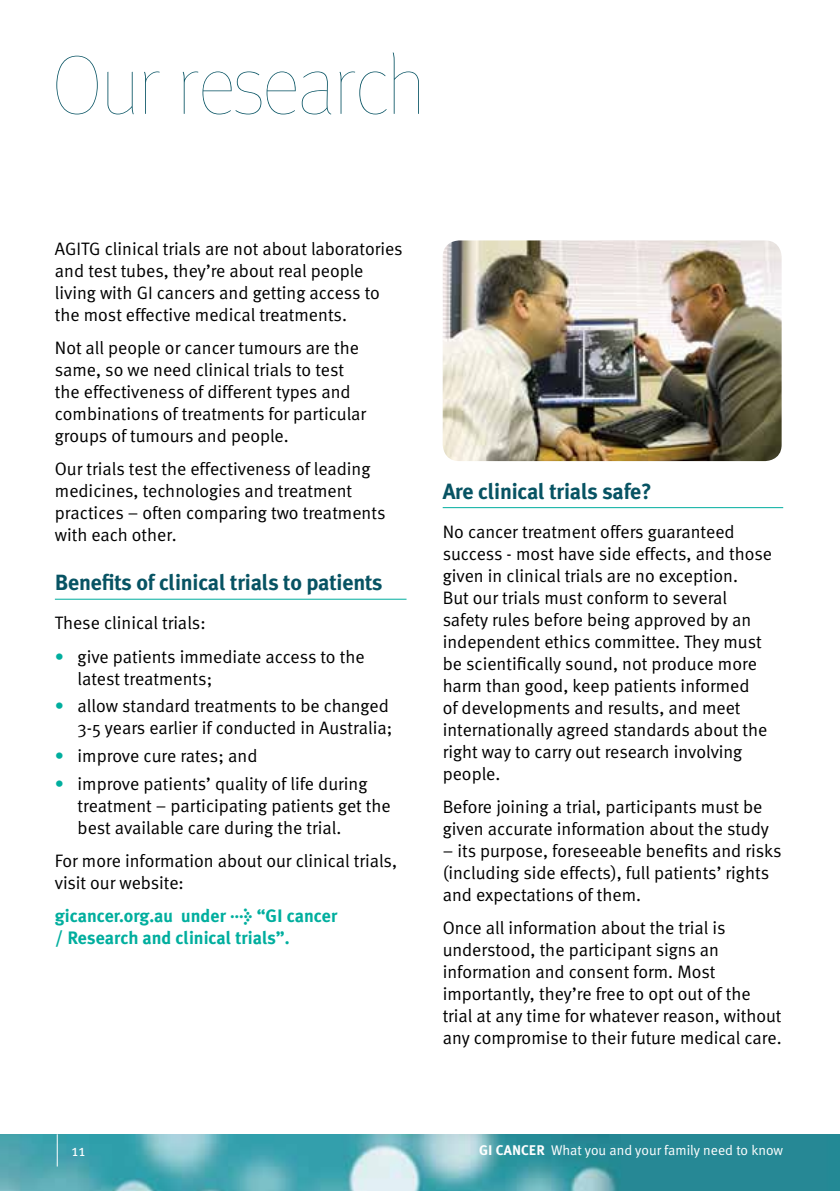
<style>
.page{position:relative;width:840px;height:1191px;background:#fff}
.page>*{position:absolute;margin:0;border:0;box-sizing:border-box;transform-origin:0 0}
.t1{font:84px "Meta Pro Hair";letter-spacing:-.02em;color:#075363}
.t2{font:700 22px "Meta Plus";letter-spacing:-.01em;color:#075363}
.t3{font:18px/22px "Meta Normal";color:#000}
.t4{font:700 18px/22px "Meta Plus";color:#00ae9e}
.t5{font:16px "Meta Normal";color:#fff}
.t6{font:14px "Meta Normal";color:#fff}
.t7{font:700 14px "Meta Plus";color:#fff}
.s1{color:#00ae9e}
</style>
<div class="page">
<img style="left:0;top:1134px;width:839px;height:57px">
<hr style="left:57px;top:1134px;width:1px;height:32px;background:#fff">
<img style="left:442px;top:240px;width:339px;height:221px">
<hr style="left:55px;top:598px;width:351px;height:1px;background:#00ae9e">
<hr style="left:442px;top:507px;width:340px;height:1px;background:#00ae9e">
<h1 class="t1" style="left:51px;top:29px;width:375px">Our research</h1>
<p class="t3" style="left:55px;top:237px;width:349px">AGITG clinical trials are not about laboratories and test tubes, they’re about real people living with GI cancers and getting access to the most effective medical treatments.</p>
<p class="t3" style="left:55px;top:337px;width:312px">Not all people or cancer tumours are the same, so we need clinical trials to test the effectiveness of different types and combinations of treatments for particular groups of tumours and people.</p>
<p class="t3" style="left:55px;top:458px;width:332px">Our trials test the effectiveness of leading medicines, technologies and treatment practices – often comparing two treatments with each other.</p>
<p class="t2" style="left:55px;top:570px;width:329px">Benefits of clinical trials to patients</p>
<p class="t3" style="left:55px;top:612px;width:152px">These clinical trials:</p>
<p class="t3" style="left:78px;top:645px;width:288px;text-indent:-23px"><span class="s1">•</span> give patients immediate access to the latest treatments;</p>
<p class="t3" style="left:55px;top:695px;width:339px;text-align:right"><span class="s1">•</span> allow standard treatments to be changed<br>3-5 years earlier if conducted in Australia;</p>
<p class="t3" style="left:55px;top:744px;width:204px"><span class="s1">•</span> improve cure rates; and</p>
<p class="t3" style="left:78px;top:772px;width:314px;text-indent:-23px"><span class="s1">•</span> improve patients’ quality of life during treatment – participating patients get the best available care during the trial.</p>
<p class="t3" style="left:55px;top:849px;width:343px">For more information about our clinical trials, visit our website:</p>
<p class="t4" style="left:55px;top:905px;width:284px">gicancer.org.au under &gt; “GI cancer / Research and clinical trials”.</p>
<p class="t2" style="left:442px;top:478px;width:211px">Are clinical trials safe?</p>
<p class="t3" style="left:442px;top:520px;width:331px">No cancer treatment offers guaranteed success - most have side effects, and those given in clinical trials are no exception.<br>But our trials must conform to several safety rules before being approved by an independent ethics committee. They must be scientifically sound, not produce more harm than good, keep patients informed<br>of developments and results, and meet internationally agreed standards about the right way to carry out research involving people.</p>
<p class="t3" style="left:442px;top:795px;width:327px">Before joining a trial, participants must be given accurate information about the study</p>
<p class="t3" style="left:442px;top:839px;width:340px">– its purpose, foreseeable benefits and risks (including side effects), full patients’ rights and expectations of them.</p>
<p class="t3" style="left:442px;top:917px;width:340px">Once all information about the trial is understood, the participant signs an information and consent form. Most importantly, they’re free to opt out of the trial at any time for whatever reason, without any compromise to their future medical care.</p>
<p class="t5" style="left:71px;top:1141px;width:15px">11</p>
<p class="t7" style="left:479px;top:1141px;width:67px">GI CANCER</p>
<p class="t6" style="left:551px;top:1141px;width:233px">What you and your family need to know</p>
</div>
